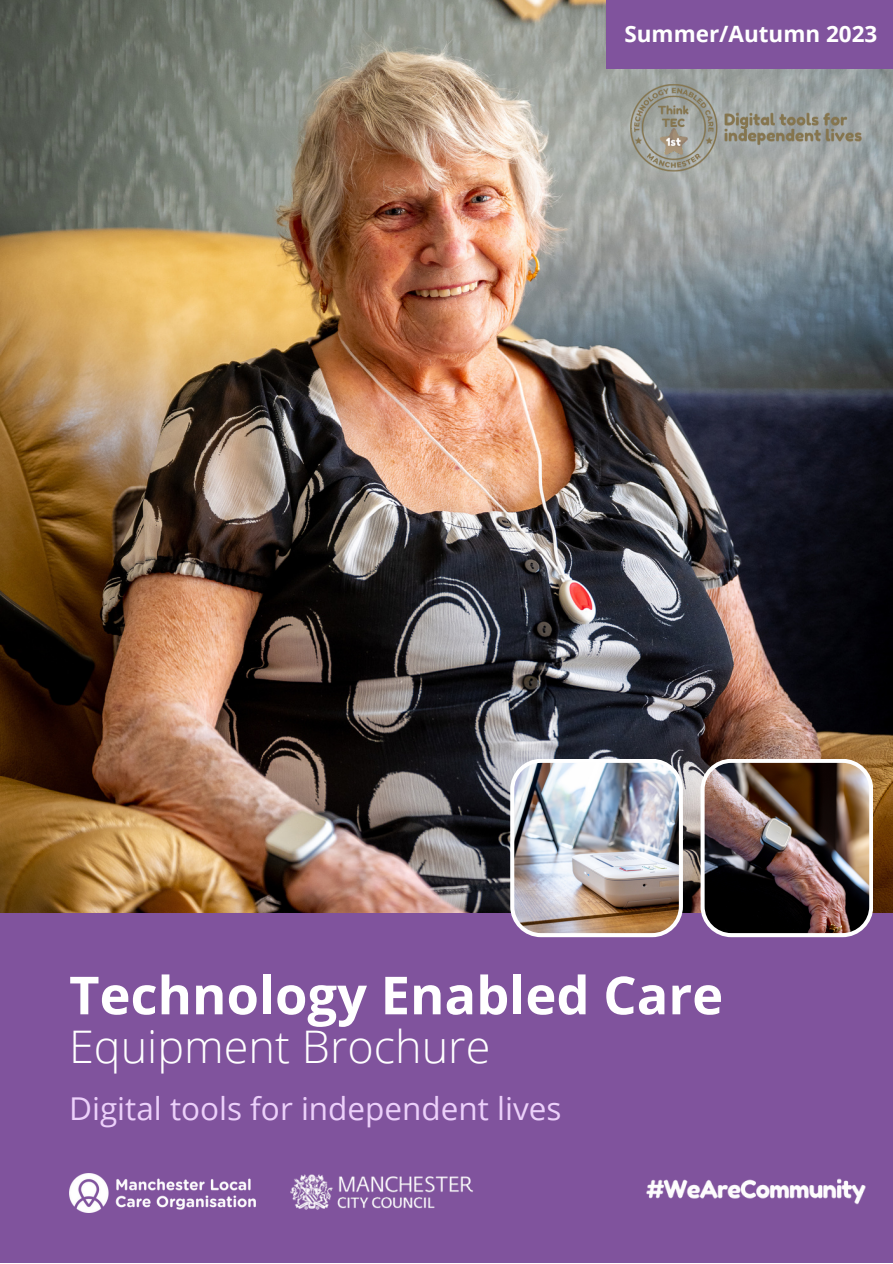
<style>
.page{position:relative;width:893px;height:1264px;background:#fff}
.page>*{position:absolute;margin:0;border:0;box-sizing:border-box;transform-origin:0 0}
.t1{font:700 52.5px "Open Sans";color:#fff}
.t2{font:300 45px "Open Sans";color:#fff}
.t3{font:31.5px "Open Sans";color:#ecd0fa}
.t4{font:700 22.5px "Open Sans";color:#fff}
</style>
<div class="page">
<img style="left:0;top:0;width:892px;height:913px">
<div style="left:0;top:913px;width:892px;height:349px;background:#80539d"></div>
<div style="left:606px;top:0;width:286px;height:69px;background:#80539d"></div>
<img style="left:69px;top:1173px;width:187px;height:39px">
<img style="left:290px;top:1174px;width:183px;height:36px">
<img style="left:700px;top:758px;width:173px;height:179px">
<img style="left:510px;top:758px;width:173px;height:179px">
<img style="left:620px;top:77px;width:253px;height:102px">
<img style="left:646px;top:1178px;width:220px;height:27px">
<p class="t4" style="left:624px;top:18px;width:254px">Summer/Autumn 2023</p>
<p class="t1" style="left:69px;top:958px;width:655px">Technology Enabled Care</p>
<p class="t2" style="left:69px;top:1015px;width:423px">Equipment Brochure</p>
<p class="t3" style="left:69px;top:1086px;width:494px">Digital tools for independent lives</p>
</div>
